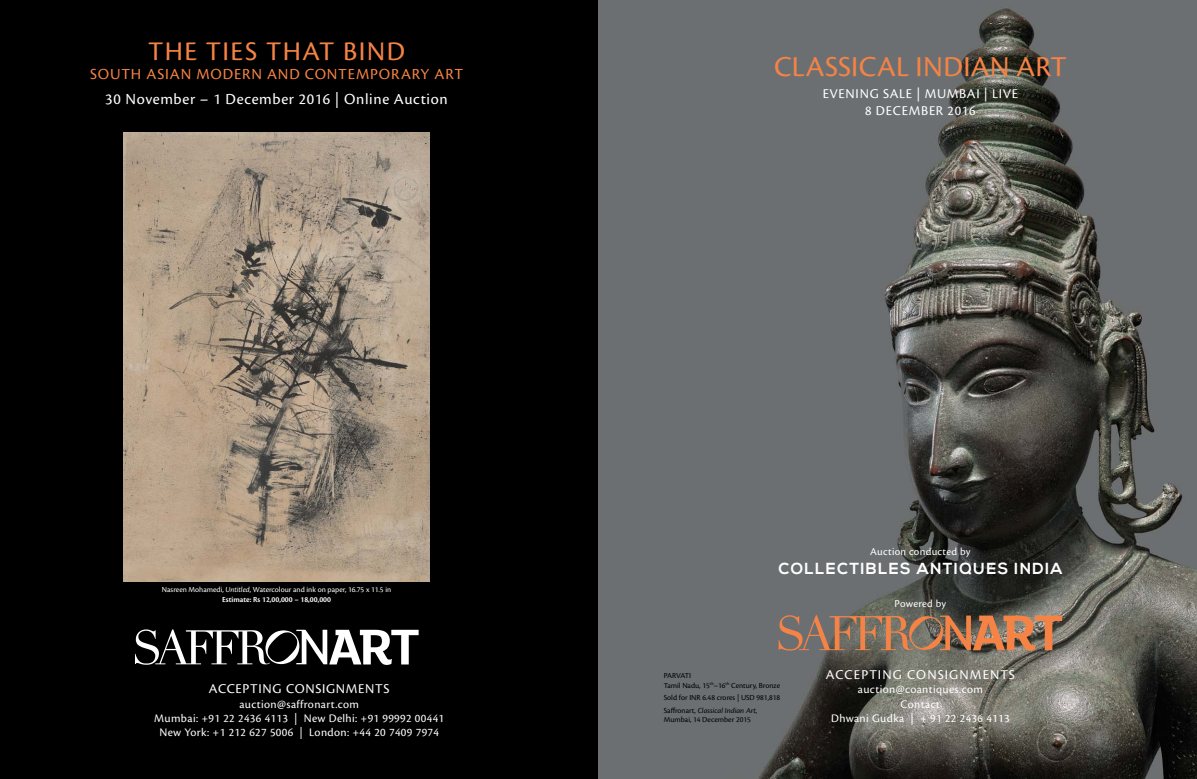
<style>
.page{position:relative;width:1197px;height:779px;background:#fff}
.page>*{position:absolute;margin:0;border:0;box-sizing:border-box;transform-origin:0 0}
.t1{font:30px "Cronos Pro";letter-spacing:.005em;color:#f58345}
.t2{font:28px "Cronos Pro";letter-spacing:.055em;color:#f58345}
.t3{font:16px "Cronos Pro";letter-spacing:.04em;color:#fff}
.t4{font:16px "Cronos Pro";letter-spacing:.055em;color:#f58345}
.t5{font:700 16px "Nexa";letter-spacing:.08em;color:#fff}
.t6{font:14px/16.8px "Cronos Pro";letter-spacing:.05em;color:#fff;text-align:center}
.t7{font:14px "Cronos Pro";letter-spacing:.08em;color:#fff}
.t8{font:12px/14.4px "Cronos Pro";letter-spacing:.03em;color:#fff;text-align:center}
.t9{font:11px "Cronos Pro";letter-spacing:.025em;color:#fff}
.t10{font:8px/9.6px "Cronos Pro";color:#000}
.t11{font:8px/9.6px "Cronos Pro";color:#fff;text-align:center}
.s1{font-style:italic}
.s2{font-weight:600}
</style>
<div class="page">
<div style="left:0;top:0;width:598px;height:778px;background:#000"></div>
<svg style="left:135px;top:629px;width:283px;height:35px"></svg>
<img style="left:123px;top:133px;width:307px;height:448px">
<img style="left:598px;top:0;width:598px;height:778px">
<svg style="left:778px;top:615px;width:284px;height:35px;background:#9b7257"></svg>
<h2 class="t2" style="left:148px;top:40px;width:258px">THE TIES THAT BIND</h2>
<h3 class="t4" style="left:90px;top:68px;width:374px">SOUTH ASIAN MODERN AND CONTEMPORARY ART</h3>
<h3 class="t3" style="left:105px;top:93px;width:344px">30 November – 1 December 2016 | Online Auction</h3>
<p class="t11" style="left:162px;top:585px;width:231px">Nasreen Mohamedi, <span class="s1">Untitled</span>, Watercolour and ink on paper, 16.75 x 11.5 in<br><span class="s2">Estimate: Rs 12,00,000 – 18,00,000</span></p>
<p class="t6" style="left:209px;top:681px;width:182px">ACCEPTING CONSIGNMENTS</p>
<p class="t8" style="left:154px;top:697px;width:291px">auction@saffronart.com<br>Mumbai: +91 22 2436 4113 | New Delhi: +91 99992 00441<br>New York: +1 212 627 5006 | London: +44 20 7409 7974</p>
<h1 class="t1" style="left:774px;top:54px;width:294px">CLASSICAL INDIAN ART</h1>
<p class="t6" style="left:822px;top:87px;width:197px">EVENING SALE | MUMBAI | LIVE<br>8 DECEMBER 2016</p>
<p class="t9" style="left:870px;top:547px;width:102px">Auction conducted by</p>
<h3 class="t5" style="left:778px;top:562px;width:285px">COLLECTIBLES ANTIQUES INDIA</h3>
<p class="t10" style="left:663px;top:671px;width:118px">PARVATI<br>Tamil Nadu, 15<sup>th</sup>–16<sup>th</sup> Century, Bronze</p>
<p class="t10" style="left:663px;top:691px;width:118px;line-height:12.4px">Sold for INR 6.48 crores | USD 981,818<br>Saffronart, <span class="s1">Classical Indian Art</span>,</p>
<p class="t10" style="left:663px;top:715px;width:89px">Mumbai, 14 December 2015</p>
<p class="t9" style="left:894px;top:598px;width:53px">Powered by</p>
<p class="t7" style="left:825px;top:668px;width:190px">ACCEPTING CONSIGNMENTS</p>
<p class="t8" style="left:831px;top:683px;width:180px">auction@coantiques.com<br>Contact<br>Dhwani Gudka | + 91 22 2436 4113</p>
</div>
